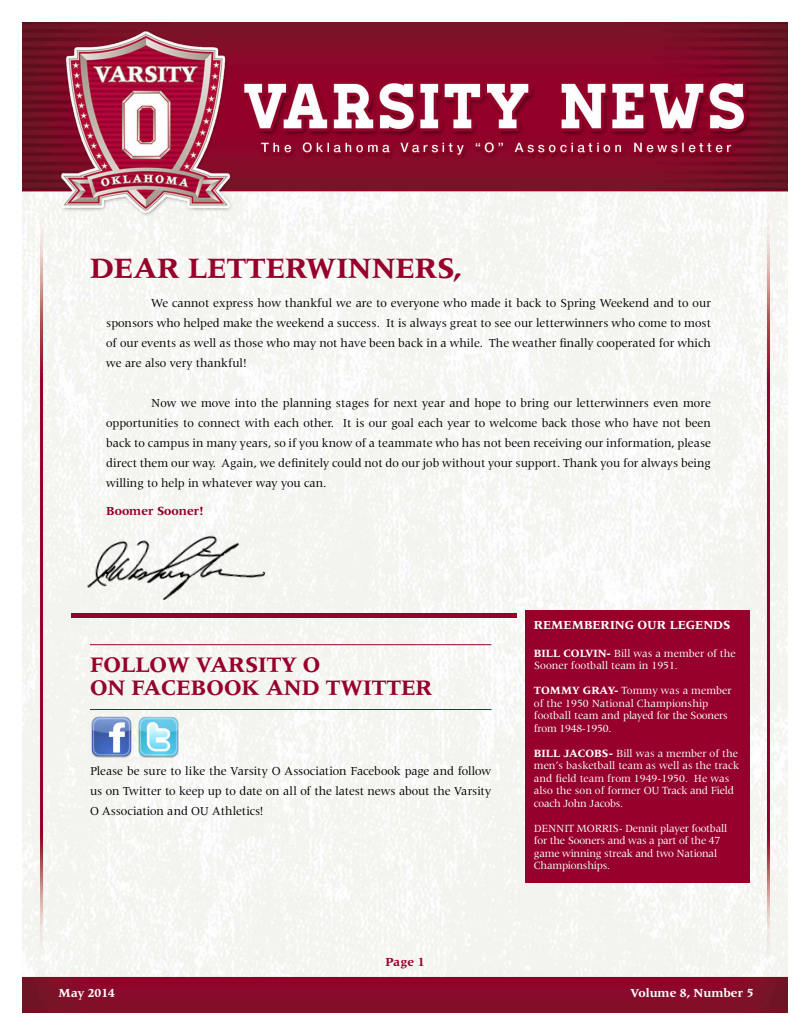
<style>
.page{position:relative;width:810px;height:1035px;background:#fff}
.page>*{position:absolute;margin:0;border:0;box-sizing:border-box;transform-origin:0 0}
.t1{font:700 30px "Latin 725 BT";color:#96002b}
.t2{font:700 22.5px/23px "Latin 725 BT";color:#96002b}
.t3{font:12.5px/20px "Latin 725 BT";color:#000;text-align:justify}
.t4{font:700 12.5px "Latin 725 BT";color:#fff}
.t5{font:700 12.5px "Latin 725 BT";color:#96002b}
.t6{font:11.25px/12.5px "Latin 725 BT";color:#fff}
.t7{font:11.25px/12.5px "Latin 725 BT";letter-spacing:-.02em;color:#fff}
.s1{font-weight:700}
</style>
<div class="page">
<img style="left:22px;top:22px;width:766px;height:990px">
<div style="left:525px;top:611px;width:225px;height:272px;background:#96002b"></div>
<div style="left:71px;top:613px;width:446px;height:5px;background:#96002b"></div>
<hr style="left:90px;top:709px;width:401px;height:1px;background:#96002b">
<hr style="left:90px;top:644px;width:401px;height:1px;background:#96002b">
<img style="left:82px;top:520px;width:193px;height:88px">
<img style="left:90px;top:716px;width:42px;height:42px">
<img style="left:138px;top:716px;width:42px;height:42px">
<h1 class="t1" style="left:90px;top:251px;width:373px">DEAR LETTERWINNERS,</h1>
<p class="t3" style="left:106px;top:293px;width:606px;text-indent:45px">We cannot express how thankful we are to everyone who made it back to Spring Weekend and to our sponsors who helped make the weekend a success. It is always great to see our letterwinners who come to most of our events as well as those who may not have been back in a while. The weather finally cooperated for which we are also very thankful!</p>
<p class="t3" style="left:106px;top:393px;width:606px;text-indent:45px">Now we move into the planning stages for next year and hope to bring our letterwinners even more opportunities to connect with each other. It is our goal each year to welcome back those who have not been back to campus in many years, so if you know of a teammate who has not been receiving our information, please direct them our way. Again, we definitely could not do our job without your support. Thank you for always being willing to help in whatever way you can.</p>
<p class="t5" style="left:106px;top:504px;width:99px">Boomer Sooner!</p>
<h2 class="t2" style="left:90px;top:653px;width:344px">FOLLOW VARSITY O<br>ON FACEBOOK AND TWITTER</h2>
<p class="t3" style="left:90px;top:761px;width:403px">Please be sure to like the Varsity O Association Facebook page and follow us on Twitter to keep up to date on all of the latest news about the Varsity O Association and OU Athletics!</p>
<p class="t5" style="left:385px;top:954px;width:41px">Page 1</p>
<p class="t4" style="left:534px;top:618px;width:198px">REMEMBERING OUR LEGENDS</p>
<p class="t6" style="left:534px;top:647px;width:203px"><span class="s1">BILL COLVIN-</span> Bill was a member of the<br>Sooner football team in 1951.</p>
<p class="t6" style="left:534px;top:684px;width:199px"><span class="s1">TOMMY GRAY-</span> Tommy was a member of the 1950 National Championship football team and played for the Sooners from 1948-1950.</p>
<p class="t6" style="left:534px;top:747px;width:207px"><span class="s1">BILL JACOBS-</span> Bill was a member of the men’s basketball team as well as the track and field team from 1949-1950. He was also the son of former OU Track and Field coach John Jacobs.</p>
<p class="t7" style="left:534px;top:822px;width:195px">DENNIT MORRIS- Dennit player football for the Sooners and was a part of the 47 game winning streak and two National<br>Championships.</p>
<p class="t4" style="left:58px;top:986px;width:58px">May 2014</p>
<p class="t4" style="left:631px;top:986px;width:124px">Volume 8, Number 5</p>
</div>
